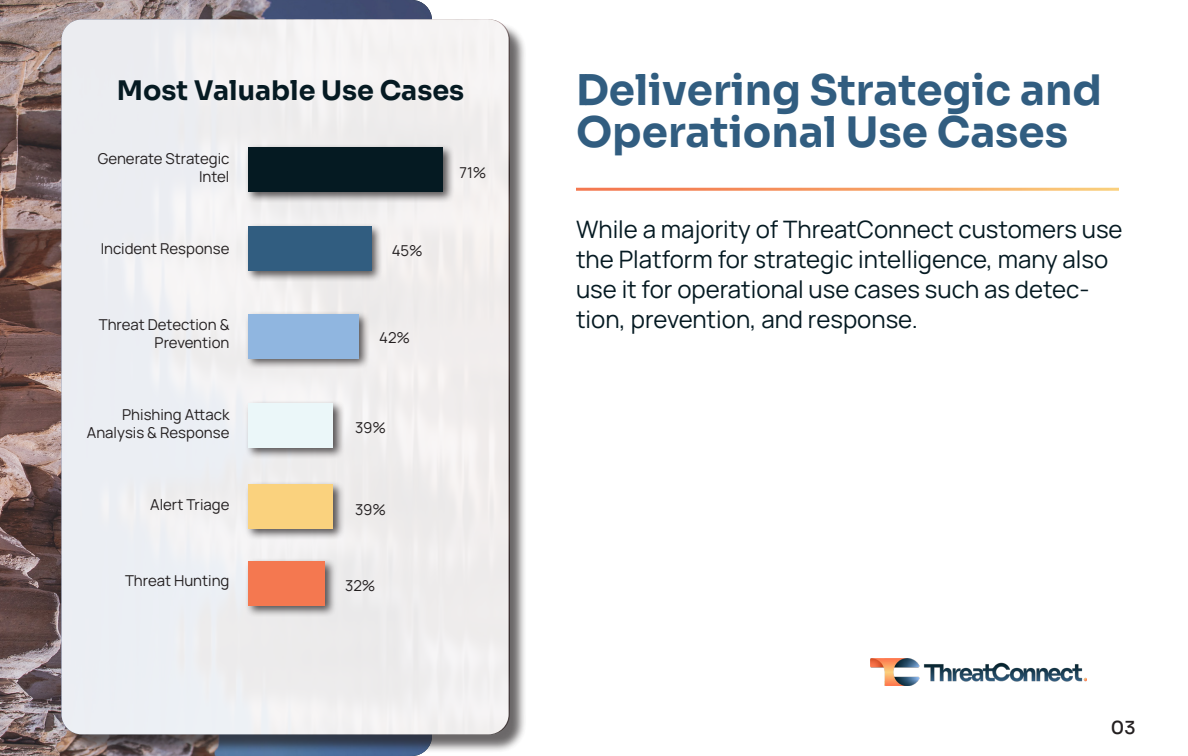
<style>
.page{position:relative;width:1188px;height:756px;background:#fff}
.page>*{position:absolute;margin:0;border:0;box-sizing:border-box;transform-origin:0 0}
.t1{font:700 42px/42px "Sora";color:#315d80}
.t2{font:700 27px "Sora";color:#051a22}
.t3{font:24px/30px "Manrope";color:#051a22}
.t4{font:500 18px "Sora";color:#231f20}
.t5{font:15px/18px "Manrope";color:#231f20;text-align:right}
</style>
<div class="page">
<img style="left:0;top:0;width:432px;height:756px">
<img style="left:871px;top:658px;width:216px;height:28px">
<div style="left:64px;top:22px;width:464px;height:731px;background:#231f20;opacity:.75"></div>
<div style="left:62px;top:19px;width:447px;height:715px;background:#eeeef1;border-radius:20px"></div>
<div style="left:244px;top:481px;width:101px;height:59px;background:#231f20;opacity:.75"></div>
<div style="left:248px;top:485px;width:85px;height:44px;background:#fad27e"></div>
<div style="left:244px;top:558px;width:93px;height:59px;background:#231f20;opacity:.75"></div>
<div style="left:248px;top:562px;width:77px;height:44px;background:#f47850"></div>
<div style="left:244px;top:400px;width:101px;height:59px;background:#231f20;opacity:.75"></div>
<div style="left:248px;top:404px;width:85px;height:44px;background:#ebf7f9"></div>
<div style="left:244px;top:310px;width:127px;height:60px;background:#231f20;opacity:.75"></div>
<div style="left:248px;top:314px;width:111px;height:44px;background:#90b6e0"></div>
<div style="left:244px;top:223px;width:139px;height:59px;background:#231f20;opacity:.75"></div>
<div style="left:248px;top:227px;width:124px;height:44px;background:#315d80"></div>
<div style="left:244px;top:144px;width:210px;height:59px;background:#231f20;opacity:.75"></div>
<div style="left:248px;top:148px;width:195px;height:44px;background:#051a22"></div>
<p class="t2" style="left:117px;top:68px;width:349px">Most Valuable Use Cases</p>
<p class="t5" style="left:98px;top:149px;width:133px">Generate Strategic<br>Intel</p>
<p class="t5" style="left:101px;top:239px;width:130px">Incident Response</p>
<p class="t5" style="left:99px;top:315px;width:132px">Threat Detection &amp;<br>Prevention</p>
<p class="t5" style="left:122px;top:405px;width:109px">Phishing Attack</p>
<p class="t5" style="left:87px;top:423px;width:144px">Analysis &amp; Response</p>
<p class="t5" style="left:150px;top:495px;width:81px">Alert Triage</p>
<p class="t5" style="left:125px;top:570px;width:106px">Threat Hunting</p>
<p class="t5" style="left:392px;top:241px;width:33px">45%</p>
<p class="t5" style="left:379px;top:328px;width:32px">42%</p>
<p class="t5" style="left:355px;top:418px;width:33px">39%</p>
<p class="t5" style="left:355px;top:500px;width:33px">39%</p>
<p class="t5" style="left:345px;top:576px;width:32px">32%</p>
<p class="t5" style="left:460px;top:163px;width:28px">71%</p>
<p class="t1" style="left:576px;top:65px;width:528px">Delivering Strategic and<br>Operational Use Cases</p>
<p class="t3" style="left:576px;top:213px;width:548px">While a majority of ThreatConnect customers use the Platform for strategic intelligence, many also use it for operational use cases such as detec&shy;tion, prevention, and response.</p>
<p class="t4" style="left:1111px;top:712px;width:26px">03</p>
</div>
